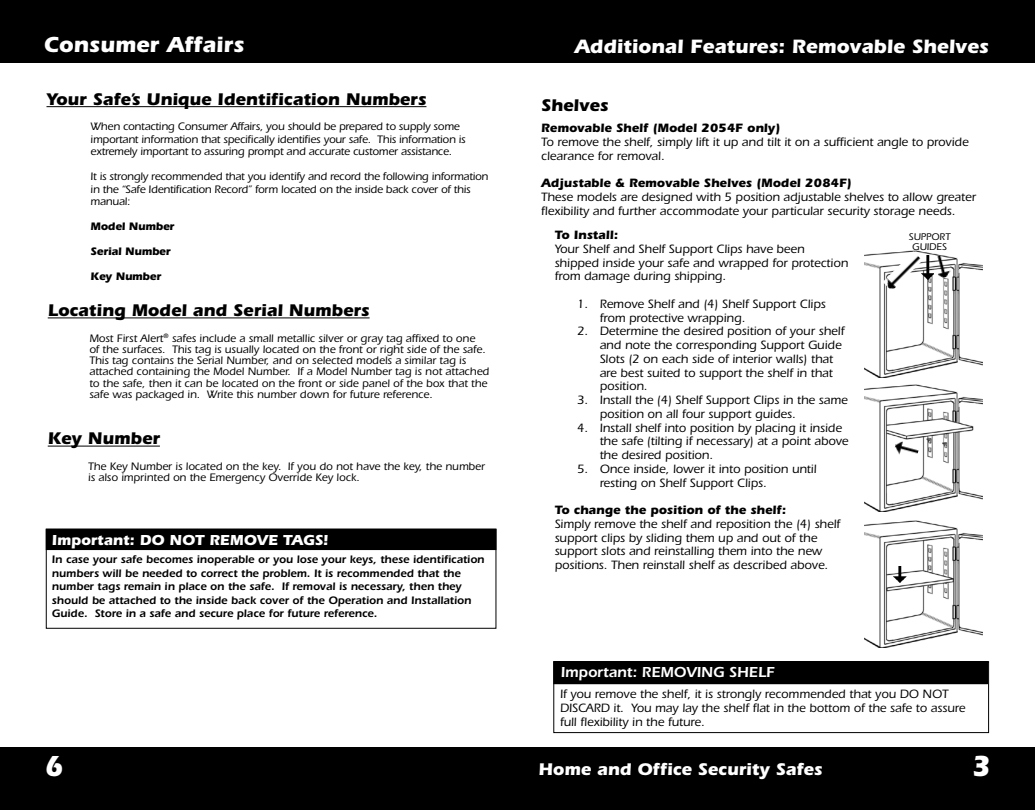
<style>
.page{position:relative;width:1035px;height:810px;background:#fff}
.page>*{position:absolute;margin:0;border:0;box-sizing:border-box;transform-origin:0 0}
.t1{font:700 30px "Itc Eras";color:#fff;scale:.9 1}
.t2{font:700 22.5px "Itc Eras";color:#fff}
.t3{font:700 20px "Itc Eras";color:#fff}
.t4{font:700 17.5px "Itc Eras";color:#000}
.t5{font:700 17.5px "Itc Eras";color:#fff}
.t6{font:700 15px "Itc Eras";color:#fff}
.t7{font:600 15px "Itc Eras";color:#fff}
.t8{font:500 12.5px/13.8px "Itc Eras";color:#000}
.t9{font:700 12.5px "Itc Eras";color:#000}
.t10{font:500 11.25px/11.2px "Itc Eras";color:#000}
.t11{font:600 11.25px/13.5px "Itc Eras";color:#000}
.t12{font:700 11.25px "Itc Eras";letter-spacing:-.015em;color:#000}
.t13{font:500 10px/10px "Itc Eras";color:#000;text-align:center}
</style>
<div class="page">
<div style="left:1px;top:748px;width:1033px;height:61px;background:#000"></div>
<div style="left:0;top:747px;width:1035px;height:63px;border:1px solid #000"></div>
<div style="left:1px;top:1px;width:1033px;height:61px;background:#000"></div>
<div style="left:0;top:0;width:1035px;height:63px;border:1px solid #000"></div>
<hr style="left:46px;top:106px;width:380px;height:1px;background:#000">
<hr style="left:48px;top:317px;width:322px;height:1px;background:#000">
<hr style="left:48px;top:446px;width:112px;height:1px;background:#000">
<div style="left:46px;top:529px;width:450px;height:21px;background:#000"></div>
<div style="left:46px;top:529px;width:450px;height:99px;border:1px solid #000"></div>
<img style="left:865px;top:250px;width:117px;height:128px">
<img style="left:865px;top:384px;width:117px;height:128px">
<img style="left:865px;top:520px;width:117px;height:128px">
<img style="left:922px;top:256px;width:11px;height:23px">
<img style="left:933px;top:254px;width:19px;height:25px">
<img style="left:883px;top:251px;width:39px;height:40px">
<img style="left:893px;top:440px;width:27px;height:19px">
<img style="left:894px;top:566px;width:13px;height:17px">
<div style="left:554px;top:662px;width:433px;height:22px;background:#000"></div>
<div style="left:554px;top:661px;width:435px;height:72px;border:1px solid #000"></div>
<h2 class="t2" style="left:44px;top:31px;width:202px">Consumer Affairs</h2>
<h3 class="t3" style="left:574px;top:34px;width:416px">Additional Features: Removable Shelves</h3>
<h3 class="t4" style="left:46px;top:89px;width:381px">Your Safe’s Unique Identification Numbers</h3>
<p class="t10" style="left:91px;top:121px;width:376px;line-height:12.5px">When contacting Consumer Affairs, you should be prepared to supply some important information that specifically identifies your safe. This information is extremely important to assuring prompt and accurate customer assistance.</p>
<p class="t10" style="left:91px;top:171px;width:399px;line-height:12.5px">It is strongly recommended that you identify and record the following information in the “Safe Identification Record” form located on the inside back cover of this manual:</p>
<p class="t12" style="left:91px;top:220px;width:85px">Model Number</p>
<p class="t12" style="left:91px;top:245px;width:82px">Serial Number</p>
<p class="t12" style="left:91px;top:270px;width:72px">Key Number</p>
<h3 class="t4" style="left:48px;top:300px;width:323px">Locating Model and Serial Numbers</h3>
<p class="t10" style="left:89px;top:332px;width:402px">Most First Alert<sup>®</sup> safes include a small metallic silver or gray tag affixed to one<br>of the surfaces. This tag is usually located on the front or right side of the safe.<br>This tag contains the Serial Number, and on selected models a similar tag is attached containing the Model Number. If a Model Number tag is not attached to the safe, then it can be located on the front or side panel of the box that the safe was packaged in. Write this number down for future reference.</p>
<h3 class="t4" style="left:48px;top:428px;width:114px">Key Number</h3>
<p class="t10" style="left:88px;top:461px;width:399px">The Key Number is located on the key. If you do not have the key, the number is also imprinted on the Emergency Override Key lock.</p>
<p class="t6" style="left:52px;top:531px;width:181px">Important: Do Not Remove</p>
<p class="t6" style="left:283px;top:531px;width:20px">Tags</p>
<p class="t6" style="left:323px;top:531px;width:7px">!</p>
<p class="t11" style="left:52px;top:553px;width:434px">In case your safe becomes inoperable or you lose your keys, these identification numbers will be needed to correct the problem. It is recommended that the number tags remain in place on the safe. If removal is necessary, then they should be attached to the inside back cover of the Operation and Installation Guide. Store in a safe and secure place for future reference.</p>
<h3 class="t4" style="left:541px;top:95px;width:69px">Shelves</h3>
<p class="t9" style="left:541px;top:121px;width:241px">Removable Shelf (Model 2054F only)</p>
<p class="t8" style="left:541px;top:135px;width:429px">To remove the shelf, simply lift it up and tilt it on a sufficient angle to provide clearance for removal.</p>
<p class="t9" style="left:541px;top:176px;width:312px">Adjustable &amp; Removable Shelves (Model 2084F)</p>
<p class="t8" style="left:541px;top:190px;width:436px">These models are designed with 5 position adjustable shelves to allow greater flexibility and further accommodate your particular security storage needs.</p>
<p class="t9" style="left:555px;top:228px;width:65px">To Install:</p>
<p class="t8" style="left:555px;top:242px;width:295px">Your Shelf and Shelf Support Clips have been shipped inside your safe and wrapped for protection from damage during shipping.</p>
<p class="t8" style="left:600px;top:297px;width:228px;text-indent:-22px">1. Remove Shelf and (4) Shelf Support Clips from protective wrapping.</p>
<p class="t8" style="left:600px;top:324px;width:246px;text-indent:-22px">2. Determine the desired position of your shelf and note the corresponding Support Guide Slots (2 on each side of interior walls) that are best suited to support the shelf in that position.</p>
<p class="t8" style="left:600px;top:393px;width:250px;text-indent:-22px">3. Install the (4) Shelf Support Clips in the same position on all four support guides.</p>
<p class="t8" style="left:600px;top:421px;width:250px;text-indent:-22px">4. Install shelf into position by placing it inside the safe (tilting if necessary) at a point above the desired position.</p>
<p class="t8" style="left:600px;top:462px;width:218px;text-indent:-22px">5. Once inside, lower it into position until resting on Shelf Support Clips.</p>
<p class="t9" style="left:555px;top:503px;width:233px">To change the position of the shelf:</p>
<p class="t8" style="left:555px;top:517px;width:287px">Simply remove the shelf and reposition the (4) shelf support clips by sliding them up and out of the support slots and reinstalling them into the new positions. Then reinstall shelf as described above.</p>
<p class="t13" style="left:909px;top:231px;width:18px">Support<br>Guides</p>
<p class="t7" style="left:561px;top:664px;width:215px">Important: REMOVING SHELF</p>
<p class="t8" style="left:560px;top:688px;width:373px">If you remove the shelf, it is strongly recommended that you do not discard</p>
<p class="t8" style="left:560px;top:701px;width:407px;text-indent:54px">it. You may lay the shelf flat in the bottom of the safe to assure full flexibility in the future.</p>
<h1 class="t1" style="left:45px;top:748px;width:22px">6</h1>
<h3 class="t5" style="left:538px;top:759px;width:286px">Home and Office Security Safes</h3>
<h1 class="t1" style="left:972px;top:748px;width:22px">3</h1>
</div>
